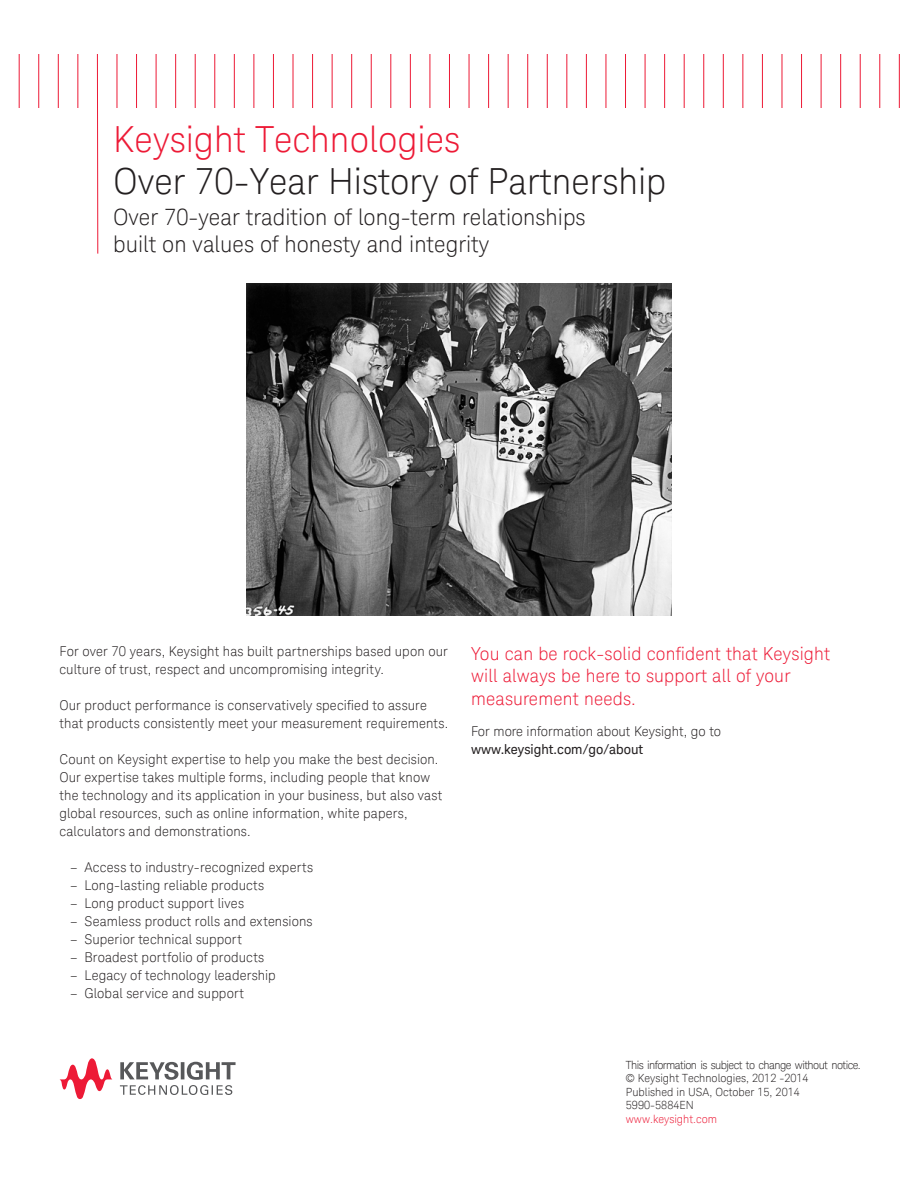
<style>
.page{position:relative;width:918px;height:1188px;background:#fff}
.page>*{position:absolute;margin:0;border:0;box-sizing:border-box;transform-origin:0 0}
.t1{font:300 36px "Keysight Sans";color:#231f20}
.t2{font:300 36px "Keysight Sans";color:#ed1a36}
.t3{font:300 22.5px/27px "Keysight Sans";color:#231f20}
.t4{font:300 18px/22.5px "Keysight Sans";letter-spacing:.01em;color:#ed1a36}
.t5{font:300 13.5px/18px "Keysight Sans";letter-spacing:.01em;color:#231f20}
.t6{font:13.5px "Keysight Sans";color:#231f20}
.t7{font:300 11.25px/13.5px "Keysight Sans";color:#231f20}
.t8{font:300 11.25px "Keysight Sans";color:#ed1a36}
</style>
<div class="page">
<svg style="left:120px;top:1062px;width:116px;height:33px"></svg>
<svg style="left:60px;top:1058px;width:53px;height:41px"></svg>
<hr style="left:19px;top:54px;width:1px;height:54px;background:#ed1a36">
<hr style="left:38px;top:54px;width:1px;height:54px;background:#ed1a36">
<hr style="left:58px;top:54px;width:1px;height:54px;background:#ed1a36">
<hr style="left:77px;top:54px;width:1px;height:54px;background:#ed1a36">
<hr style="left:97px;top:54px;width:1px;height:200px;background:#ed1a36">
<hr style="left:117px;top:54px;width:1px;height:54px;background:#ed1a36">
<hr style="left:136px;top:54px;width:1px;height:54px;background:#ed1a36">
<hr style="left:156px;top:54px;width:1px;height:54px;background:#ed1a36">
<hr style="left:175px;top:54px;width:1px;height:54px;background:#ed1a36">
<hr style="left:195px;top:54px;width:1px;height:54px;background:#ed1a36">
<hr style="left:214px;top:54px;width:1px;height:54px;background:#ed1a36">
<hr style="left:234px;top:54px;width:1px;height:54px;background:#ed1a36">
<hr style="left:254px;top:54px;width:1px;height:54px;background:#ed1a36">
<hr style="left:273px;top:54px;width:1px;height:54px;background:#ed1a36">
<hr style="left:293px;top:54px;width:1px;height:54px;background:#ed1a36">
<hr style="left:312px;top:54px;width:1px;height:54px;background:#ed1a36">
<hr style="left:332px;top:54px;width:1px;height:54px;background:#ed1a36">
<hr style="left:351px;top:54px;width:1px;height:54px;background:#ed1a36">
<hr style="left:371px;top:54px;width:1px;height:54px;background:#ed1a36">
<hr style="left:390px;top:54px;width:1px;height:54px;background:#ed1a36">
<hr style="left:410px;top:54px;width:1px;height:54px;background:#ed1a36">
<hr style="left:430px;top:54px;width:1px;height:54px;background:#ed1a36">
<hr style="left:449px;top:54px;width:1px;height:54px;background:#ed1a36">
<hr style="left:469px;top:54px;width:1px;height:54px;background:#ed1a36">
<hr style="left:488px;top:54px;width:1px;height:54px;background:#ed1a36">
<hr style="left:508px;top:54px;width:1px;height:54px;background:#ed1a36">
<hr style="left:527px;top:54px;width:1px;height:54px;background:#ed1a36">
<hr style="left:547px;top:54px;width:1px;height:54px;background:#ed1a36">
<hr style="left:566px;top:54px;width:1px;height:54px;background:#ed1a36">
<hr style="left:586px;top:54px;width:1px;height:54px;background:#ed1a36">
<hr style="left:606px;top:54px;width:1px;height:54px;background:#ed1a36">
<hr style="left:625px;top:54px;width:1px;height:54px;background:#ed1a36">
<hr style="left:645px;top:54px;width:1px;height:54px;background:#ed1a36">
<hr style="left:664px;top:54px;width:1px;height:54px;background:#ed1a36">
<hr style="left:684px;top:54px;width:1px;height:54px;background:#ed1a36">
<hr style="left:703px;top:54px;width:1px;height:54px;background:#ed1a36">
<hr style="left:723px;top:54px;width:1px;height:54px;background:#ed1a36">
<hr style="left:742px;top:54px;width:1px;height:54px;background:#ed1a36">
<hr style="left:762px;top:54px;width:1px;height:54px;background:#ed1a36">
<hr style="left:782px;top:54px;width:1px;height:54px;background:#ed1a36">
<hr style="left:801px;top:54px;width:1px;height:54px;background:#ed1a36">
<hr style="left:821px;top:54px;width:1px;height:54px;background:#ed1a36">
<hr style="left:840px;top:54px;width:1px;height:54px;background:#ed1a36">
<hr style="left:860px;top:54px;width:1px;height:54px;background:#ed1a36">
<hr style="left:879px;top:54px;width:1px;height:54px;background:#ed1a36">
<hr style="left:899px;top:54px;width:1px;height:54px;background:#ed1a36">
<img style="left:247px;top:283px;width:424px;height:333px">
<h1 class="t2" style="left:113px;top:118px;width:349px">Keysight Technologies</h1>
<h1 class="t1" style="left:113px;top:160px;width:555px">Over 70-Year History of Partnership</h1>
<h2 class="t3" style="left:113px;top:204px;width:474px">Over 70-year tradition of long-term relationships built on values of honesty and integrity</h2>
<p class="t5" style="left:60px;top:643px;width:390px">For over 70 years, Keysight has built partnerships based upon our culture of trust, respect and uncompromising integrity.</p>
<p class="t5" style="left:60px;top:697px;width:390px">Our product performance is conservatively specified to assure that products consistently meet your measurement requirements.</p>
<p class="t5" style="left:60px;top:751px;width:384px">Count on Keysight expertise to help you make the best decision.<br>Our expertise takes multiple forms, including people that know the technology and its application in your business, but also vast global resources, such as online information, white papers, calculators and demonstrations.</p>
<p class="t5" style="left:70px;top:859px;width:244px">– Access to industry-recognized experts</p>
<p class="t5" style="left:70px;top:877px;width:196px">– Long-lasting reliable products</p>
<p class="t5" style="left:70px;top:895px;width:175px">– Long product support lives</p>
<p class="t5" style="left:70px;top:913px;width:244px">– Seamless product rolls and extensions</p>
<p class="t5" style="left:70px;top:931px;width:173px">– Superior technical support</p>
<p class="t5" style="left:70px;top:949px;width:196px">– Broadest portfolio of products</p>
<p class="t5" style="left:70px;top:967px;width:207px">– Legacy of technology leadership</p>
<p class="t5" style="left:70px;top:985px;width:175px">– Global service and support</p>
<h3 class="t4" style="left:471px;top:642px;width:361px">You can be rock-solid confident that Keysight will always be here to support all of your measurement needs.</h3>
<p class="t5" style="left:471px;top:722px;width:251px">For more information about Keysight, go to</p>
<p class="t6" style="left:471px;top:741px;width:174px">www.keysight.com/go/about</p>
<p class="t7" style="left:626px;top:1058px;width:236px">This information is subject to change without notice. © Keysight Technologies, 2012 -2014<br>Published in USA, October 15, 2014<br>5990-5884EN</p>
<p class="t8" style="left:626px;top:1112px;width:93px">www.keysight.com</p>
</div>
